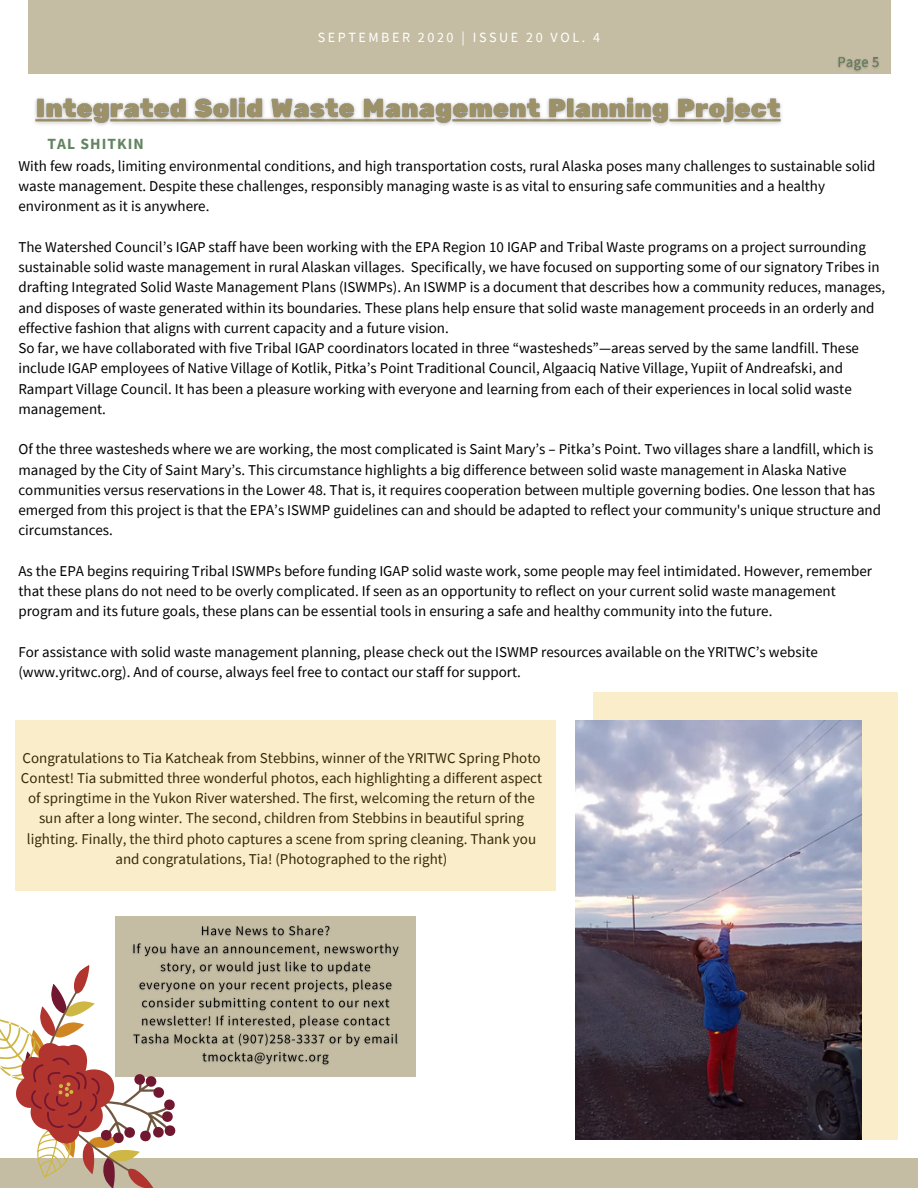
<style>
.page{position:relative;width:918px;height:1188px;background:#fff}
.page>*{position:absolute;margin:0;border:0;box-sizing:border-box;transform-origin:0 0}
.t1{font:700 15.45px "Source Sans Pro";letter-spacing:.07em;color:#628460}
.t2{font:15px/20.2px "Source Sans Pro";color:#000}
.t3{font:14.1px "Source Sans Pro";letter-spacing:.18em;color:#fff}
</style>
<div class="page">
<div style="left:28px;top:0;width:863px;height:74px;background:#c4bda4"></div>
<div style="left:593px;top:692px;width:305px;height:448px;background:#faedca"></div>
<img style="left:576px;top:720px;width:285px;height:420px">
<div style="left:0;top:1159px;width:918px;height:29px;background:#c4bda4"></div>
<div style="left:116px;top:917px;width:300px;height:160px;background:#c4bda4"></div>
<img style="left:132px;top:925px;width:267px;height:140px">
<img style="left:35px;top:97px;width:747px;height:29px">
<svg style="left:74px;top:964px;width:141px;height:195px"></svg>
<svg style="left:0;top:983px;width:189px;height:205px"></svg>
<img style="left:838px;top:56px;width:41px;height:16px">
<div style="left:16px;top:720px;width:540px;height:171px;background:#faedca"></div>
<p class="t1" style="left:48px;top:133px;width:98px">TAL SHITKIN</p>
<p class="t3" style="left:318px;top:28px;width:284px">SEPTEMBER 2020 | ISSUE 20 VOL. 4</p>
<p class="t2" style="left:18px;top:155px;width:859px">With few roads, limiting environmental conditions, and high transportation costs, rural Alaska poses many challenges to sustainable solid waste management. Despite these challenges, responsibly managing waste is as vital to ensuring safe communities and a healthy environment as it is anywhere.</p>
<p class="t2" style="left:18px;top:236px;width:868px">The Watershed Council’s IGAP staff have been working with the EPA Region 10 IGAP and Tribal Waste programs on a project surrounding sustainable solid waste management in rural Alaskan villages. Specifically, we have focused on supporting some of our signatory Tribes in drafting Integrated Solid Waste Management Plans (ISWMPs). An ISWMP is a document that describes how a community reduces, manages, and disposes of waste generated within its boundaries. These plans help ensure that solid waste management proceeds in an orderly and effective fashion that aligns with current capacity and a future vision.</p>
<p class="t2" style="left:18px;top:338px;width:842px">So far, we have collaborated with five Tribal IGAP coordinators located in three “wastesheds”—areas served by the same landfill. These include IGAP employees of Native Village of Kotlik, Pitka’s Point Traditional Council, Algaaciq Native Village, Yupiit of Andreafski, and Rampart Village Council. It has been a pleasure working with everyone and learning from each of their experiences in local solid waste management.</p>
<p class="t2" style="left:18px;top:439px;width:864px">Of the three wastesheds where we are working, the most complicated is Saint Mary’s – Pitka’s Point. Two villages share a landfill, which is managed by the City of Saint Mary’s. This circumstance highlights a big difference between solid waste management in Alaska Native communities versus reservations in the Lower 48. That is, it requires cooperation between multiple governing bodies. One lesson that has emerged from this project is that the EPA’s ISWMP guidelines can and should be adapted to reflect your community's unique structure and circumstances.</p>
<p class="t2" style="left:18px;top:560px;width:855px">As the EPA begins requiring Tribal ISWMPs before funding IGAP solid waste work, some people may feel intimidated. However, remember that these plans do not need to be overly complicated. If seen as an opportunity to reflect on your current solid waste management program and its future goals, these plans can be essential tools in ensuring a safe and healthy community into the future.</p>
<p class="t2" style="left:18px;top:641px;width:801px">For assistance with solid waste management planning, please check out the ISWMP resources available on the YRITWC’s website (www.yritwc.org). And of course, always feel free to contact our staff for support.</p>
<p class="t2" style="left:21px;top:747px;width:523px;text-align:center">Congratulations to Tia Katcheak from Stebbins, winner of the YRITWC Spring Photo Contest! Tia submitted three wonderful photos, each highlighting a different aspect of springtime in the Yukon River watershed. The first, welcoming the return of the sun after a long winter. The second, children from Stebbins in beautiful spring lighting. Finally, the third photo captures a scene from spring cleaning. Thank you and congratulations, Tia! (Photographed to the right)</p>
</div>
